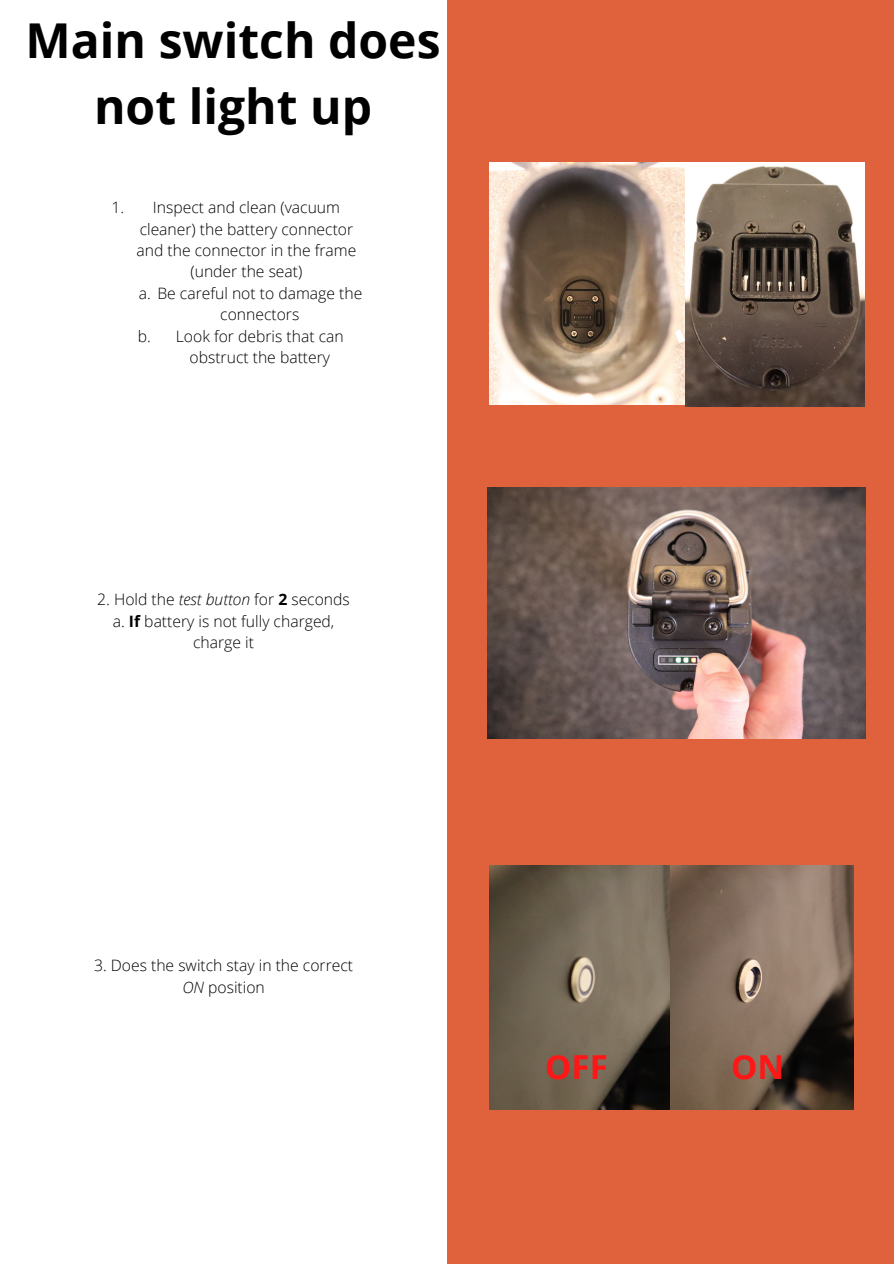
<style>
.page{position:relative;width:894px;height:1264px;background:#fff}
.page>*{position:absolute;margin:0;border:0;box-sizing:border-box;transform-origin:0 0}
.t1{font:700 48px/66.4px "Open Sans";color:#000;text-align:center}
.t2{font:700 33px "Open Sans";color:#ff1616}
.t3{font:300 15.75px/21.5px "Open Sans";color:#000;text-align:center}
.s1{font-style:italic}
.s2{font-weight:700}
</style>
<div class="page">
<div style="left:447px;top:0;width:446px;height:1263px;background:#df623c"></div>
<img style="left:487px;top:487px;width:378px;height:251px">
<img style="left:489px;top:162px;width:196px;height:242px">
<img style="left:685px;top:162px;width:179px;height:244px">
<img style="left:489px;top:865px;width:364px;height:244px">
<p class="t1" style="left:26px;top:6px;width:416px">Main switch does not light up</p>
<p class="t3" style="left:111px;top:196px;width:14px">1.</p>
<p class="t3" style="left:136px;top:196px;width:221px">Inspect and clean (vacuum cleaner) the battery connector and the connector in the frame (under the seat)</p>
<p class="t3" style="left:220px;top:282px;width:143px;text-align:left;text-indent:-81px">a. Be careful not to damage the connectors</p>
<p class="t3" style="left:176px;top:325px;width:169px">Look for debris that can obstruct the battery</p>
<p class="t3" style="left:138px;top:325px;width:15px">b.</p>
<p class="t3" style="left:97px;top:588px;width:254px">2. Hold the <span class="s1">test button</span> for <span class="s2">2</span> seconds</p>
<p class="t3" style="left:113px;top:609px;width:223px">a. <span class="s2">If</span> battery is not fully charged, charge it</p>
<p class="t3" style="left:94px;top:954px;width:260px">3. Does the switch stay in the correct<br><span class="s1">ON</span> position</p>
<p class="t2" style="left:545px;top:1043px;width:64px">OFF</p>
<p class="t2" style="left:730px;top:1043px;width:55px">ON</p>
</div>
